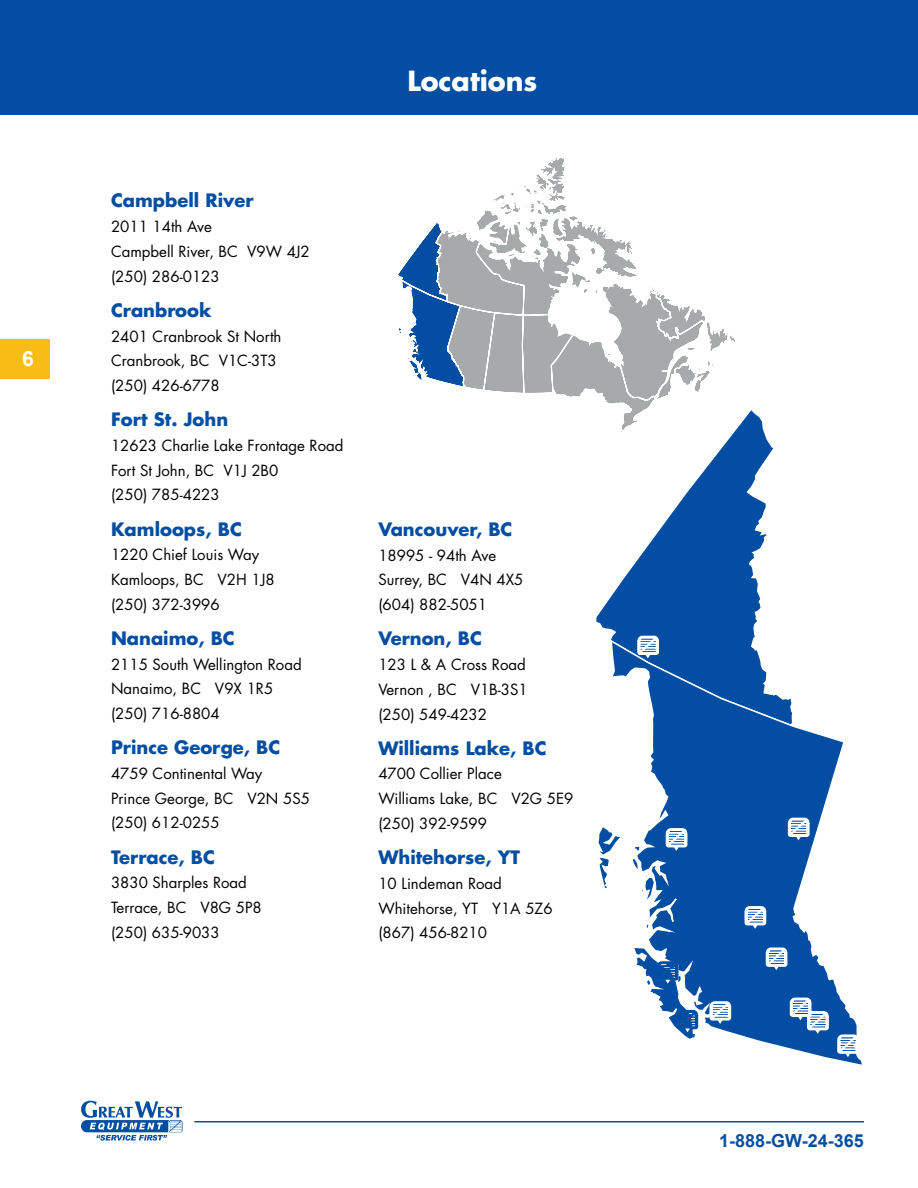
<style>
.page{position:relative;width:918px;height:1188px;background:#fff}
.page>*{position:absolute;margin:0;border:0;box-sizing:border-box;transform-origin:0 0}
.t1{font:700 27px "Futura";color:#fff}
.t2{font:700 21px "Arial";color:#fff}
.t3{font:700 18px "Futura";color:#034ea2}
.t4{font:700 18px "Arial";color:#034ea2}
.t5{font:15px/24.8px "Futura";color:#000}
</style>
<div class="page">
<div style="left:0;top:0;width:918px;height:114px;background:#034ea2"></div>
<svg style="left:398px;top:158px;width:337px;height:250px"></svg>
<svg style="left:596px;top:408px;width:177px;height:229px"></svg>
<svg style="left:598px;top:637px;width:264px;height:428px"></svg>
<svg style="left:666px;top:828px;width:21px;height:23px"></svg>
<svg style="left:788px;top:818px;width:21px;height:22px"></svg>
<svg style="left:637px;top:636px;width:22px;height:22px"></svg>
<svg style="left:657px;top:961px;width:21px;height:23px"></svg>
<svg style="left:677px;top:1010px;width:21px;height:22px"></svg>
<svg style="left:710px;top:1001px;width:21px;height:23px"></svg>
<svg style="left:837px;top:1035px;width:22px;height:22px"></svg>
<svg style="left:790px;top:998px;width:39px;height:36px"></svg>
<svg style="left:766px;top:948px;width:21px;height:22px"></svg>
<svg style="left:745px;top:906px;width:21px;height:23px"></svg>
<hr style="left:194px;top:1121px;width:670px;height:2px;background:#034ea2">
<svg style="left:81px;top:1101px;width:102px;height:40px"></svg>
<div style="left:0;top:339px;width:50px;height:40px;background:#f8bc16"></div>
<h2 class="t2" style="left:22px;top:345px;width:13px">6</h2>
<h1 class="t1" style="left:407px;top:63px;width:132px">Locations</h1>
<p class="t3" style="left:111px;top:189px;width:144px">Campbell River</p>
<p class="t5" style="left:111px;top:215px;width:200px">2011 14th Ave<br>Campbell River, BC V9W 4J2 (250) 286-0123</p>
<p class="t3" style="left:111px;top:298px;width:102px">Cranbrook</p>
<p class="t5" style="left:111px;top:324px;width:172px">2401 Cranbrook St North<br>Cranbrook, BC V1C-3T3 (250) 426-6778</p>
<p class="t3" style="left:111px;top:407px;width:119px">Fort St. John</p>
<p class="t5" style="left:111px;top:433px;width:234px">12623 Charlie Lake Frontage Road<br>Fort St John, BC V1J 2B0<br>(250) 785-4223</p>
<p class="t3" style="left:111px;top:517px;width:132px">Kamloops, BC</p>
<p class="t5" style="left:111px;top:543px;width:165px">1220 Chief Louis Way<br>Kamloops, BC V2H 1J8 (250) 372-3996</p>
<p class="t3" style="left:111px;top:626px;width:125px">Nanaimo, BC</p>
<p class="t5" style="left:111px;top:652px;width:192px">2115 South Wellington Road<br>Nanaimo, BC V9X 1R5 (250) 716-8804</p>
<p class="t3" style="left:111px;top:736px;width:171px">Prince George, BC</p>
<p class="t5" style="left:111px;top:761px;width:200px">4759 Continental Way<br>Prince George, BC V2N 5S5 (250) 612-0255</p>
<p class="t3" style="left:111px;top:845px;width:105px">Terrace, BC</p>
<p class="t5" style="left:111px;top:871px;width:152px">3830 Sharples Road<br>Terrace, BC V8G 5P8 (250) 635-9033</p>
<p class="t3" style="left:378px;top:517px;width:136px">Vancouver, BC</p>
<p class="t5" style="left:378px;top:543px;width:147px">18995 - 94th Ave<br>Surrey, BC V4N 4X5 (604) 882-5051</p>
<p class="t3" style="left:378px;top:627px;width:105px">Vernon, BC</p>
<p class="t5" style="left:378px;top:652px;width:151px">123 L &amp; A Cross Road<br>Vernon , BC V1B-3S1 (250) 549-4232</p>
<p class="t3" style="left:378px;top:736px;width:170px">Williams Lake, BC</p>
<p class="t5" style="left:378px;top:762px;width:197px">4700 Collier Place<br>Williams Lake, BC V2G 5E9 (250) 392-9599</p>
<p class="t3" style="left:378px;top:845px;width:143px">Whitehorse, YT</p>
<p class="t5" style="left:378px;top:871px;width:176px">10 Lindeman Road<br>Whitehorse, YT Y1A 5Z6 (867) 456-8210</p>
<p class="t4" style="left:719px;top:1129px;width:146px">1-888-GW-24-365</p>
</div>
